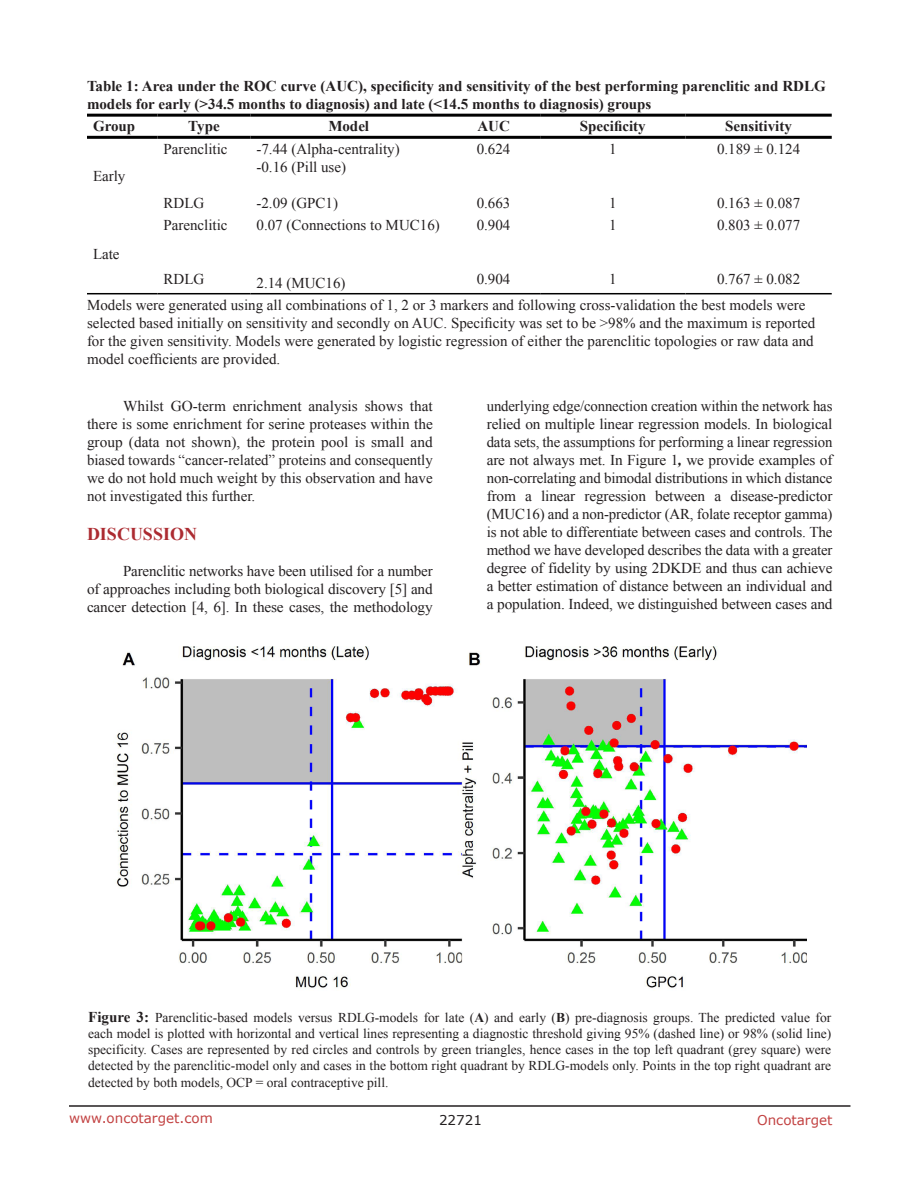
<style>
.page{position:relative;width:918px;height:1188px;background:#fff}
.page>*{position:absolute;margin:0;border:0;box-sizing:border-box;transform-origin:0 0}
.Heading{font:700 18px "Times New Roman";color:#ac2b31}
.BodyText{font:15px/18px "Times New Roman";letter-spacing:-.01em;color:#231f20;text-align:justify}
.Tabletext{font:15px/18px "Times New Roman";color:#231f20}
.TableHeading{font:700 15px/18px "Times New Roman";color:#231f20}
.Tabletext-2{font:700 15px "Times New Roman";color:#231f20}
.Figuretrx{font:13.5px/16.2px "Times New Roman";color:#231f20;text-align:justify}
.t1{font:13.5px "Verdana";color:#c24141}
.t2{font:13.5px "Verdana";color:#231f20}
.s1{font-weight:700;font-style:italic}
.s2{font-weight:700;font-size:15px}
.s3{font-weight:700}
</style>
<div class="page">
<hr style="left:69px;top:1105px;width:781px;height:2px;background:#231f20">
<hr style="left:87px;top:114px;width:71px;height:3px;background:#000">
<hr style="left:158px;top:114px;width:92px;height:3px;background:#000">
<hr style="left:250px;top:114px;width:197px;height:3px;background:#000">
<hr style="left:447px;top:114px;width:93px;height:3px;background:#000">
<hr style="left:540px;top:114px;width:145px;height:3px;background:#000">
<hr style="left:686px;top:114px;width:146px;height:3px;background:#000">
<hr style="left:87px;top:136px;width:71px;height:3px;background:#000">
<hr style="left:158px;top:136px;width:92px;height:3px;background:#000">
<hr style="left:250px;top:136px;width:197px;height:3px;background:#000">
<hr style="left:447px;top:136px;width:93px;height:3px;background:#000">
<hr style="left:540px;top:136px;width:145px;height:3px;background:#000">
<hr style="left:686px;top:136px;width:146px;height:3px;background:#000">
<hr style="left:87px;top:293px;width:71px;height:1px;background:#000">
<hr style="left:158px;top:293px;width:92px;height:1px;background:#000">
<hr style="left:250px;top:293px;width:197px;height:1px;background:#000">
<hr style="left:447px;top:293px;width:93px;height:1px;background:#000">
<hr style="left:540px;top:293px;width:145px;height:1px;background:#000">
<hr style="left:686px;top:293px;width:146px;height:1px;background:#000">
<img style="left:116px;top:647px;width:690px;height:341px">
<p class="TableHeading" style="left:87px;top:77px;width:740px">Table 1: Area under the ROC curve (AUC), specificity and sensitivity of the best performing parenclitic and RDLG models for early (&gt;34.5 months to diagnosis) and late (&lt;14.5 months to diagnosis) groups</p>
<p class="Tabletext-2" style="left:93px;top:116px;width:44px">Group</p>
<p class="Tabletext-2" style="left:188px;top:116px;width:33px">Type</p>
<p class="Tabletext-2" style="left:328px;top:116px;width:42px">Model</p>
<p class="Tabletext-2" style="left:477px;top:116px;width:34px">AUC</p>
<p class="Tabletext-2" style="left:580px;top:116px;width:67px">Specificity</p>
<p class="Tabletext-2" style="left:725px;top:116px;width:68px">Sensitivity</p>
<p class="Tabletext" style="left:93px;top:166px;width:34px">Early</p>
<p class="Tabletext" style="left:164px;top:139px;width:66px">Parenclitic</p>
<p class="Tabletext" style="left:256px;top:139px;width:145px">-7.44 (Alpha-centrality)</p>
<p class="Tabletext" style="left:256px;top:157px;width:91px">-0.16 (Pill use)</p>
<p class="Tabletext" style="left:256px;top:193px;width:83px">-2.09 (GPC1)</p>
<p class="Tabletext" style="left:477px;top:139px;width:35px">0.624</p>
<p class="Tabletext" style="left:609px;top:139px;width:9px">1</p>
<p class="Tabletext" style="left:717px;top:139px;width:85px">0.189 ± 0.124</p>
<p class="Tabletext" style="left:164px;top:193px;width:42px">RDLG</p>
<p class="Tabletext" style="left:477px;top:193px;width:35px">0.663</p>
<p class="Tabletext" style="left:609px;top:193px;width:9px">1</p>
<p class="Tabletext" style="left:717px;top:193px;width:85px">0.163 ± 0.087</p>
<p class="Tabletext" style="left:93px;top:245px;width:28px">Late</p>
<p class="Tabletext" style="left:164px;top:216px;width:66px">Parenclitic</p>
<p class="Tabletext" style="left:256px;top:216px;width:185px">0.07 (Connections to MUC16)</p>
<p class="Tabletext" style="left:477px;top:216px;width:35px">0.904</p>
<p class="Tabletext" style="left:609px;top:216px;width:9px">1</p>
<p class="Tabletext" style="left:717px;top:216px;width:85px">0.803 ± 0.077</p>
<p class="Tabletext" style="left:164px;top:270px;width:42px">RDLG</p>
<p class="Tabletext" style="left:717px;top:270px;width:85px">0.767 ± 0.082</p>
<p class="Tabletext" style="left:87px;top:296px;width:730px">Models were generated using all combinations of 1, 2 or 3 markers and following cross-validation the best models were selected based initially on sensitivity and secondly on AUC. Specificity was set to be &gt;98% and the maximum is reported for the given sensitivity. Models were generated by logistic regression of either the parenclitic topologies or raw data and model coefficients are provided.</p>
<p class="Tabletext" style="left:477px;top:270px;width:35px">0.904</p>
<p class="Tabletext" style="left:609px;top:270px;width:9px">1</p>
<p class="Tabletext" style="left:256px;top:273px;width:91px">2.14 (MUC16)</p>
<p class="BodyText" style="left:87px;top:396px;width:347px;text-indent:36px">Whilst GO-term enrichment analysis shows that there is some enrichment for serine proteases within the group (data not shown), the protein pool is small and biased towards “cancer-related” proteins and consequently we do not hold much weight by this observation and have not investigated this further.</p>
<p class="Heading" style="left:87px;top:522px;width:112px">DISCUSSION</p>
<p class="BodyText" style="left:87px;top:562px;width:347px;text-indent:36px">Parenclitic networks have been utilised for a number of approaches including both biological discovery [5] and cancer detection [4, 6]. In these cases, the methodology</p>
<p class="BodyText" style="left:487px;top:396px;width:347px">underlying edge/connection creation within the network has relied on multiple linear regression models. In biological data sets, the assumptions for performing a linear regression are not always met. In Figure 1<span class="s1">,</span> we provide examples of non-correlating and bimodal distributions in which distance from a linear regression between a disease-predictor (MUC16) and a non-predictor (AR, folate receptor gamma) is not able to differentiate between cases and controls. The method we have developed describes the data with a greater degree of fidelity by using 2DKDE and thus can achieve a better estimation of distance between an individual and a population. Indeed, we distinguished between cases and</p>
<p class="Figuretrx" style="left:88px;top:1009px;width:745px"><span class="s2">Figure 3:</span> Parenclitic-based models versus RDLG-models for late (<span class="s3">A</span>) and early (<span class="s3">B</span>) pre-diagnosis groups. The predicted value for each model is plotted with horizontal and vertical lines representing a diagnostic threshold giving 95% (dashed line) or 98% (solid line) specificity. Cases are represented by red circles and controls by green triangles, hence cases in the top left quadrant (grey square) were detected by the parenclitic-model only and cases in the bottom right quadrant by RDLG-models only. Points in the top right quadrant are detected by both models, OCP = oral contraceptive pill.</p>
<p class="t1" style="left:69px;top:1109px;width:145px">www.oncotarget.com</p>
<p class="t2" style="left:439px;top:1111px;width:44px">22721</p>
<p class="t1" style="left:757px;top:1111px;width:77px">Oncotarget</p>
</div>
